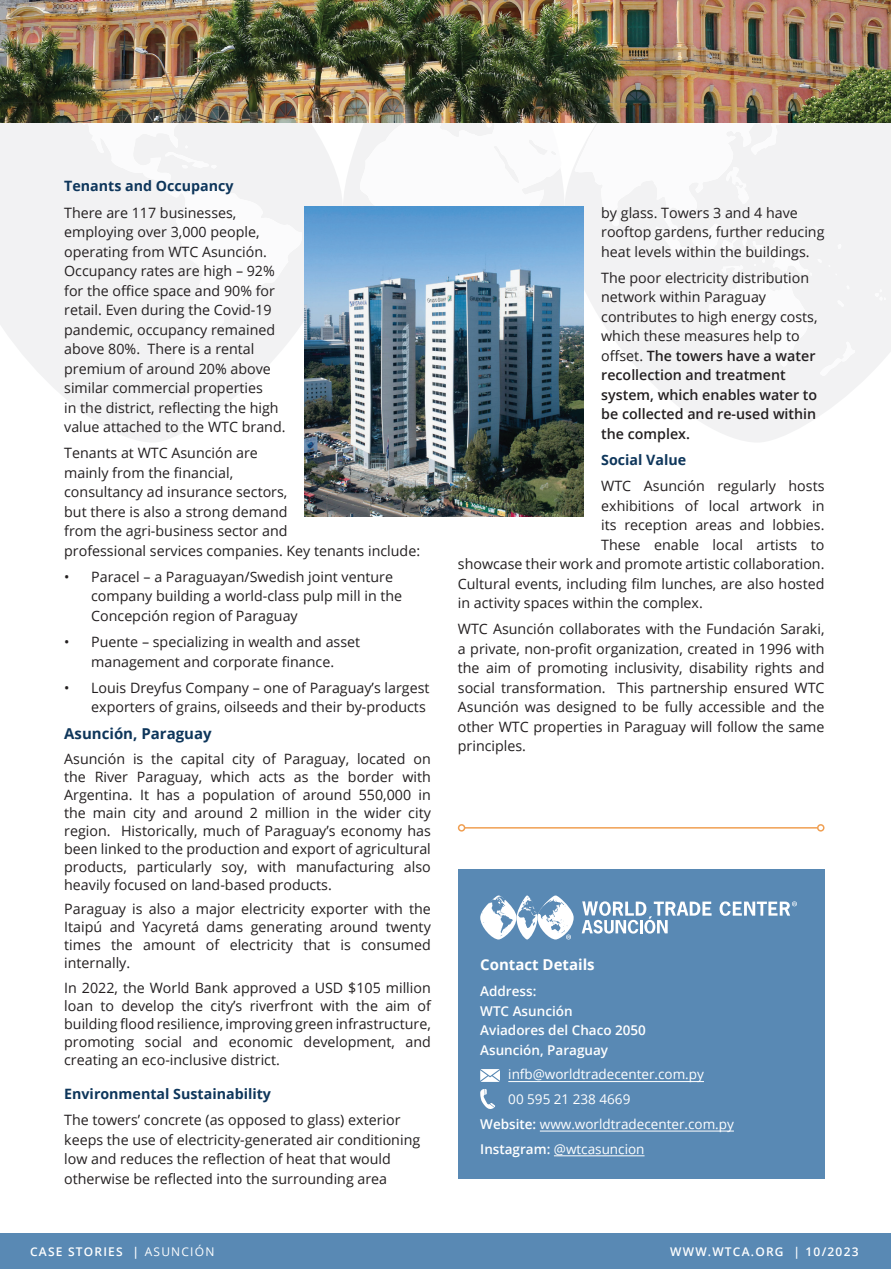
<style>
.page{position:relative;width:891px;height:1269px;background:#fff}
.page>*{position:absolute;margin:0;border:0;box-sizing:border-box;transform-origin:0 0}
.t1{font:700 15px "Open Sans";color:#0e365b}
.t2{font:700 15px "Open Sans";color:#fff}
.t3{font:14.25px/19.5px "Open Sans";color:#231f20}
.t4{font:700 14.25px "Open Sans";color:#0e365b}
.t5{font:13.5px "Open Sans";color:#fff}
.t6{font:600 13.5px/19.5px "Open Sans";color:#fff}
.t7{font:600 12px "Open Sans";letter-spacing:.1em;color:#fff}
.s1{font-weight:600}
.s2{font-weight:400}
</style>
<div class="page">
<div style="left:458px;top:869px;width:367px;height:310px;background:#5989b4"></div>
<svg style="left:480px;top:895px;width:94px;height:45px"></svg>
<svg style="left:720px;top:901px;width:77px;height:15px"></svg>
<svg style="left:582px;top:901px;width:130px;height:33px"></svg>
<svg style="left:77px;top:123px;width:266px;height:320px"></svg>
<svg style="left:564px;top:123px;width:327px;height:319px;fill:#f2f2f3"></svg>
<svg style="left:359px;top:123px;width:203px;height:84px"></svg>
<svg style="left:575px;top:123px;width:244px;height:136px;fill:#f2f2f3"></svg>
<svg style="left:724px;top:167px;width:25px;height:37px"></svg>
<svg style="left:611px;top:216px;width:9px;height:10px"></svg>
<svg style="left:874px;top:289px;width:13px;height:12px"></svg>
<svg style="left:692px;top:213px;width:164px;height:163px"></svg>
<svg style="left:0;top:123px;width:303px;height:284px;fill:#f2f2f3"></svg>
<div style="left:0;top:1233px;width:891px;height:36px;background:#5989b4"></div>
<img style="left:305px;top:207px;width:279px;height:310px">
<hr style="left:465px;top:827px;width:353px;height:2px;background:#f09f52">
<div style="left:458px;top:824px;width:7px;height:8px;border:2px solid #f09f52;border-radius:50%"></div>
<div style="left:817px;top:824px;width:8px;height:8px;border:2px solid #f09f52;border-radius:50%"></div>
<img style="left:0;top:0;width:891px;height:123px">
<hr style="left:508px;top:1081px;width:196px;height:1px;background:#fff">
<hr style="left:540px;top:1131px;width:194px;height:1px;background:#fff">
<hr style="left:554px;top:1155px;width:91px;height:1px;background:#fff">
<svg style="left:480px;top:1089px;width:15px;height:20px"></svg>
<svg style="left:480px;top:1069px;width:20px;height:13px"></svg>
<p class="t4" style="left:64px;top:175px;width:171px">Tenants and Occupancy</p>
<p class="t3" style="left:64px;top:202px;width:223px">There are 117 businesses, employing over 3,000 people, operating from WTC Asunción.<br>Occupancy rates are high – 92% for the office space and 90% for retail. Even during the Covid-19 pandemic, occupancy remained above 80%. There is a rental premium of around 20% above similar commercial properties<br>in the district, reflecting the high value attached to the WTC brand.</p>
<p class="t3" style="left:64px;top:443px;width:357px">Tenants at WTC Asunción are<br>mainly from the financial,<br>consultancy ad insurance sectors,<br>but there is also a strong demand<br>from the agri-business sector and<br>professional services companies. Key tenants include:</p>
<p class="t3" style="left:91px;top:567px;width:313px;text-indent:-27px">• Paracel – a Paraguayan/Swedish joint venture company building a world-class pulp mill in the<br>Concepción region of Paraguay</p>
<p class="t3" style="left:64px;top:632px;width:298px;text-align:center">• Puente – specializing in wealth and asset management and corporate finance.</p>
<p class="t3" style="left:64px;top:678px;width:367px;text-align:right">• Louis Dreyfus Company – one of Paraguay’s largest exporters of grains, oilseeds and their by-products</p>
<p class="t1" style="left:64px;top:723px;width:149px">Asunción, Paraguay</p>
<p class="t3" style="left:64px;top:749px;width:368px;line-height:18px;text-align:justify">Asunción is the capital city of Paraguay, located on the River Paraguay, which acts as the border with Argentina. It has a population of around 550,000 in the main city and around 2 million in the wider city region. Historically, much of Paraguay’s economy has been linked to the production and export of agricultural products, particularly soy, with manufacturing also heavily focused on land-based products.</p>
<p class="t3" style="left:64px;top:900px;width:368px;line-height:18px;text-align:justify">Paraguay is also a major electricity exporter with the Itaipú and Yacyretá dams generating around twenty times the amount of electricity that is consumed internally.</p>
<p class="t3" style="left:64px;top:979px;width:368px;line-height:18px;text-align:justify">In 2022, the World Bank approved a USD $105 million loan to develop the city’s riverfront with the aim of building flood resilience, improving green infrastructure, promoting social and economic development, and creating an eco-inclusive district.</p>
<p class="t4" style="left:64px;top:1084px;width:208px">Environmental Sustainability</p>
<p class="t3" style="left:64px;top:1110px;width:358px">The towers’ concrete (as opposed to glass) exterior keeps the use of electricity-generated air conditioning low and reduces the reflection of heat that would otherwise be reflected into the surrounding area</p>
<p class="t3" style="left:601px;top:202px;width:225px">by glass. Towers 3 and 4 have rooftop gardens, further reducing heat levels within the buildings.</p>
<p class="t3" style="left:601px;top:267px;width:218px">The poor electricity distribution network within Paraguay contributes to high energy costs, which these measures help to offset. <span class="s1">The towers have a water recollection and treatment system, which enables water to be collected and re-used within the complex.</span></p>
<p class="t4" style="left:601px;top:450px;width:87px">Social Value</p>
<p class="t3" style="left:601px;top:476px;width:225px">WTC Asunción regularly hosts</p>
<p class="t3" style="left:601px;top:495px;width:225px">exhibitions of local artwork in</p>
<p class="t3" style="left:601px;top:515px;width:225px">its reception areas and lobbies.</p>
<p class="t3" style="left:601px;top:534px;width:225px">These enable local artists to</p>
<p class="t3" style="left:458px;top:554px;width:368px">showcase their work and promote artistic collaboration.</p>
<p class="t3" style="left:458px;top:573px;width:368px">Cultural events, including film lunches, are also hosted</p>
<p class="t3" style="left:458px;top:593px;width:247px">in activity spaces within the complex.</p>
<p class="t3" style="left:458px;top:619px;width:368px;text-align:justify">WTC Asunción collaborates with the Fundación Saraki, a private, non-profit organization, created in 1996 with the aim of promoting inclusivity, disability rights and social transformation. This partnership ensured WTC Asunción was designed to be fully accessible and the other WTC properties in Paraguay will follow the same principles.</p>
<p class="t2" style="left:480px;top:954px;width:116px">Contact Details</p>
<p class="t6" style="left:480px;top:981px;width:167px">Address:<br>WTC Asunción<br>Aviadores del Chaco 2050<br>Asunción, Paraguay</p>
<p class="t5" style="left:508px;top:1065px;width:197px">infb@worldtradecenter.com.py</p>
<p class="t5" style="left:508px;top:1090px;width:124px">00 595 21 238 4669</p>
<p class="t5" style="left:480px;top:1115px;width:255px"><span class="s1">Website:</span> www.worldtradecenter.com.py</p>
<p class="t5" style="left:480px;top:1139px;width:166px"><span class="s1">Instagram:</span> @wtcasuncion</p>
<p class="t7" style="left:30px;top:1243px;width:186px">CASE STORIES | <span class="s2">ASUNCIÓN</span></p>
<p class="t7" style="left:670px;top:1243px;width:190px">WWW.WTCA.ORG | 10/2023</p>
</div>
